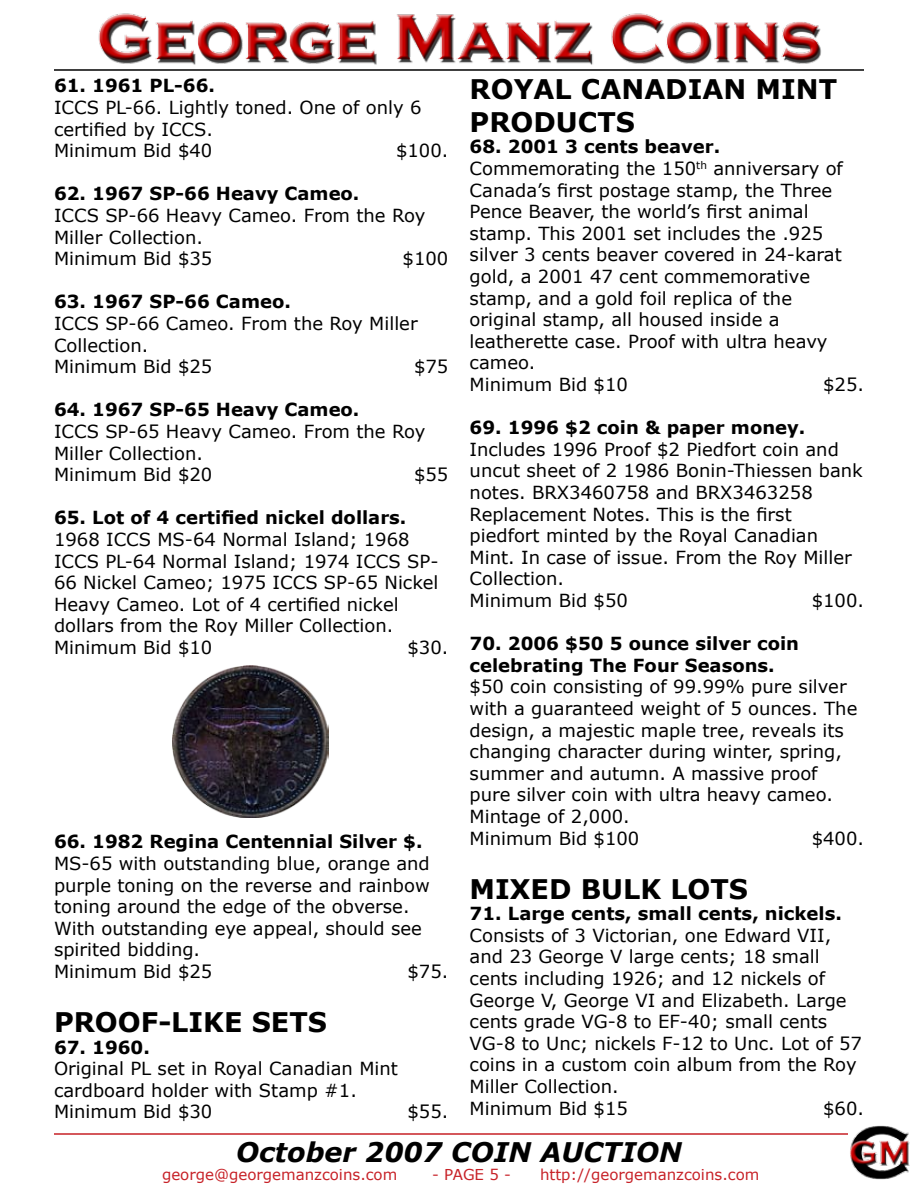
<style>
.page{position:relative;width:918px;height:1188px;background:#fff}
.page>*{position:absolute;margin:0;border:0;box-sizing:border-box;transform-origin:0 0}
.t1{font:700 27px/32.4px "Verdana";color:#000}
.t2{font:italic 700 27px "Verdana";color:#000}
.t3{font:18px/21.6px "Verdana";color:#000}
.t4{font:700 18px/21.6px "Verdana";color:#000}
.t5{font:15px "Verdana";color:#c72127}
.s1{font-weight:700}
</style>
<div class="page">
<img style="left:98px;top:13px;width:723px;height:52px">
<img style="left:850px;top:1125px;width:60px;height:55px">
<hr style="left:54px;top:69px;width:810px;height:2px;background:#000">
<hr style="left:54px;top:1133px;width:794px;height:2px;background:#c72026">
<img style="left:173px;top:665px;width:155px;height:153px">
<p class="t4" style="left:54px;top:75px;width:162px">61. 1961 PL-66.</p>
<p class="t3" style="left:54px;top:96px;width:369px">ICCS PL-66. Lightly toned. One of only 6 certified by ICCS.<br>Minimum Bid $40</p>
<p class="t3" style="left:396px;top:139px;width:54px">$100.</p>
<p class="t4" style="left:54px;top:183px;width:307px">62. 1967 SP-66 Heavy Cameo.</p>
<p class="t3" style="left:54px;top:204px;width:373px">ICCS SP-66 Heavy Cameo. From the Roy<br>Miller Collection.<br>Minimum Bid $35</p>
<p class="t3" style="left:403px;top:247px;width:47px">$100</p>
<p class="t4" style="left:54px;top:291px;width:238px">63. 1967 SP-66 Cameo.</p>
<p class="t3" style="left:54px;top:312px;width:365px">ICCS SP-66 Cameo. From the Roy Miller<br>Collection.<br>Minimum Bid $25</p>
<p class="t3" style="left:414px;top:355px;width:36px">$75</p>
<p class="t4" style="left:54px;top:399px;width:307px">64. 1967 SP-65 Heavy Cameo.</p>
<p class="t3" style="left:54px;top:420px;width:373px">ICCS SP-65 Heavy Cameo. From the Roy<br>Miller Collection.<br>Minimum Bid $20</p>
<p class="t3" style="left:414px;top:463px;width:36px">$55</p>
<p class="t4" style="left:54px;top:507px;width:354px">65. Lot of 4 certified nickel dollars.</p>
<p class="t3" style="left:54px;top:528px;width:386px">1968 ICCS MS-64 Normal Island; 1968<br>ICCS PL-64 Normal Island; 1974 ICCS SP-66 Nickel Cameo; 1975 ICCS SP-65 Nickel Heavy Cameo. Lot of 4 certified nickel dollars from the Roy Miller Collection.<br>Minimum Bid $10</p>
<p class="t3" style="left:407px;top:636px;width:42px">$30.</p>
<p class="t4" style="left:54px;top:831px;width:370px">66. 1982 Regina Centennial Silver $.</p>
<p class="t3" style="left:54px;top:852px;width:377px">MS-65 with outstanding blue, orange and purple toning on the reverse and rainbow toning around the edge of the obverse.<br>With outstanding eye appeal, should see spirited bidding.<br>Minimum Bid $25</p>
<p class="t3" style="left:407px;top:960px;width:42px">$75.</p>
<h1 class="t1" style="left:54px;top:1005px;width:274px">PROOF-LIKE SETS</h1>
<p class="t4" style="left:54px;top:1036px;width:97px">67. 1960.</p>
<p class="t3" style="left:54px;top:1057px;width:345px">Original PL set in Royal Canadian Mint cardboard holder with Stamp #1.<br>Minimum Bid $30</p>
<p class="t3" style="left:407px;top:1101px;width:42px">$55.</p>
<h1 class="t1" style="left:470px;top:72px;width:369px">ROYAL CANADIAN MINT<br>PRODUCTS</h1>
<p class="t3" style="left:470px;top:135px;width:375px"><span class="s1">68. 2001 3 cents beaver.<br></span>Commemorating the 150<sup>th</sup> anniversary of<br>Canada’s first postage stamp, the Three<br>Pence Beaver, the world’s first animal stamp. This 2001 set includes the .925 silver 3 cents beaver covered in 24-karat gold, a 2001 47 cent commemorative stamp, and a gold foil replica of the original stamp, all housed inside a leatherette case. Proof with ultra heavy cameo.<br>Minimum Bid $10</p>
<p class="t3" style="left:823px;top:373px;width:42px">$25.</p>
<p class="t4" style="left:470px;top:416px;width:337px">69. 1996 $2 coin &amp; paper money.</p>
<p class="t3" style="left:470px;top:438px;width:395px">Includes 1996 Proof $2 Piedfort coin and uncut sheet of 2 1986 Bonin-Thiessen bank notes. BRX3460758 and BRX3463258<br>Replacement Notes. This is the first piedfort minted by the Royal Canadian<br>Mint. In case of issue. From the Roy Miller<br>Collection.<br>Minimum Bid $50</p>
<p class="t3" style="left:812px;top:589px;width:54px">$100.</p>
<p class="t4" style="left:470px;top:632px;width:331px">70. 2006 $50 5 ounce silver coin celebrating The Four Seasons.</p>
<p class="t3" style="left:470px;top:675px;width:389px">$50 coin consisting of 99.99% pure silver with a guaranteed weight of 5 ounces. The design, a majestic maple tree, reveals its changing character during winter, spring, summer and autumn. A massive proof pure silver coin with ultra heavy cameo.<br>Mintage of 2,000.<br>Minimum Bid $100</p>
<p class="t3" style="left:812px;top:827px;width:54px">$400.</p>
<h1 class="t1" style="left:470px;top:872px;width:280px">MIXED BULK LOTS</h1>
<p class="t4" style="left:470px;top:902px;width:374px">71. Large cents, small cents, nickels.</p>
<p class="t3" style="left:470px;top:924px;width:394px">Consists of 3 Victorian, one Edward VII, and 23 George V large cents; 18 small cents including 1926; and 12 nickels of George V, George VI and Elizabeth. Large cents grade VG-8 to EF-40; small cents VG-8 to Unc; nickels F-12 to Unc. Lot of 57 coins in a custom coin album from the Roy Miller Collection.<br>Minimum Bid $15</p>
<p class="t3" style="left:823px;top:1097px;width:42px">$60.</p>
<h1 class="t2" style="left:236px;top:1135px;width:447px">October 2007 COIN AUCTION</h1>
<p class="t5" style="left:162px;top:1165px;width:237px">george@georgemanzcoins.com</p>
<p class="t5" style="left:432px;top:1165px;width:54px">- PAGE</p>
<p class="t5" style="left:504px;top:1165px;width:257px">- http://georgemanzcoins.com</p>
</div>
